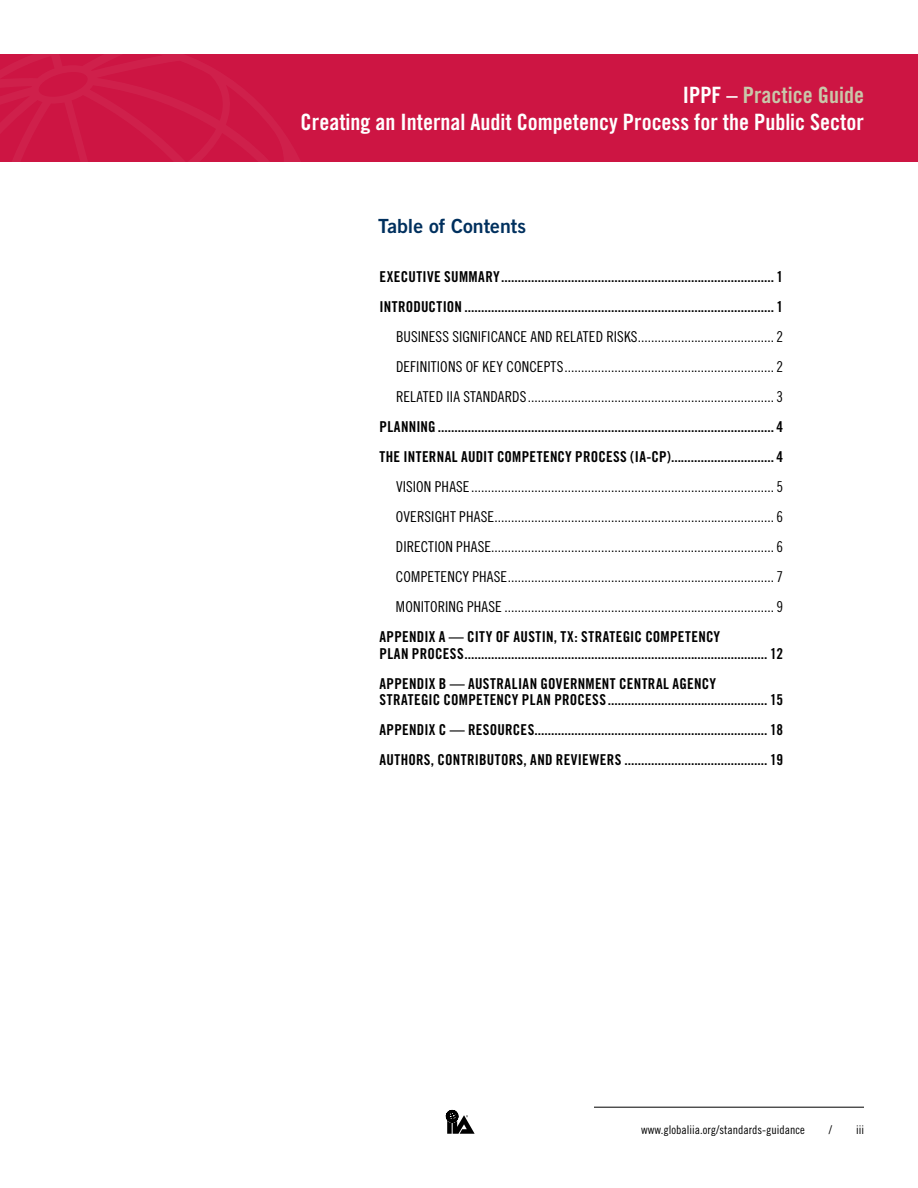
<style>
.page{position:relative;width:918px;height:1188px;background:#fff}
.page>*{position:absolute;margin:0;border:0;box-sizing:border-box;transform-origin:0 0}
.t1{font:22.5px/27px "Trade Gothic Bold Cond Twenty";color:#fff;text-align:right}
.t2{font:19.5px "Trade Gothic Bold Two";color:#00305e}
.t3{font:15px/30px "Trade Gothic Bold Cond Twenty";letter-spacing:.02em;color:#000}
.t4{font:15px/30px "Trade Gothic Cond Eighteen";letter-spacing:.01em;color:#000;text-align:justify}
.t5{font:12px "Trade Gothic Cond Eighteen";color:#000}
.s1{color:#c9c7a9}
</style>
<div class="page">
<div style="left:0;top:54px;width:918px;height:108px;background:#cd1543"></div>
<svg style="left:0;top:54px;width:300px;height:108px"></svg>
<hr style="left:594px;top:1107px;width:270px;height:1px;background:#000">
<svg style="left:446px;top:1110px;width:29px;height:24px"></svg>
<h1 class="t1" style="left:301px;top:81px;width:565px">IPPF – <span class="s1">Practice Guide<br></span>Creating an Internal Audit Competency Process for the Public Sector</h1>
<h2 class="t2" style="left:378px;top:213px;width:150px">Table of Contents</h2>
<p class="t3" style="left:380px;top:262px;width:405px">EXECUTIVE SUMMARY.................................................................................. 1<br>INTRODUCTION ............................................................................................. 1</p>
<p class="t4" style="left:396px;top:321px;width:388px">BUSINESS SIGNIFICANCE AND RELATED RISKS......................................... 2<br>DEFINITIONS OF KEY CONCEPTS............................................................... 2<br>RELATED IIA STANDARDS.......................................................................... 3</p>
<p class="t3" style="left:380px;top:412px;width:405px">PLANNING ..................................................................................................... 4<br>THE INTERNAL AUDIT COMPETENCY PROCESS (IA-CP)............................... 4</p>
<p class="t4" style="left:396px;top:471px;width:388px">VISION PHASE........................................................................................... 5<br>OVERSIGHT PHASE.................................................................................... 6<br>DIRECTION PHASE..................................................................................... 6<br>COMPETENCY PHASE................................................................................ 7<br>MONITORING PHASE ................................................................................. 9</p>
<p class="t3" style="left:379px;top:628px;width:405px;line-height:16.5px">APPENDIX A — CITY OF AUSTIN, TX: STRATEGIC COMPETENCY<br>PLAN PROCESS........................................................................................... 12</p>
<p class="t3" style="left:379px;top:675px;width:405px;line-height:16.5px">APPENDIX B — AUSTRALIAN GOVERNMENT CENTRAL AGENCY<br>STRATEGIC COMPETENCY PLAN PROCESS................................................ 15</p>
<p class="t3" style="left:379px;top:715px;width:405px">APPENDIX C — RESOURCES...................................................................... 18<br>AUTHORS, CONTRIBUTORS, AND REVIEWERS ........................................... 19</p>
<p class="t5" style="left:641px;top:1123px;width:165px">www.globaliia.org/standards-guidance</p>
<p class="t5" style="left:829px;top:1123px;width:5px">/</p>
<p class="t5" style="left:856px;top:1123px;width:9px">iii</p>
</div>
